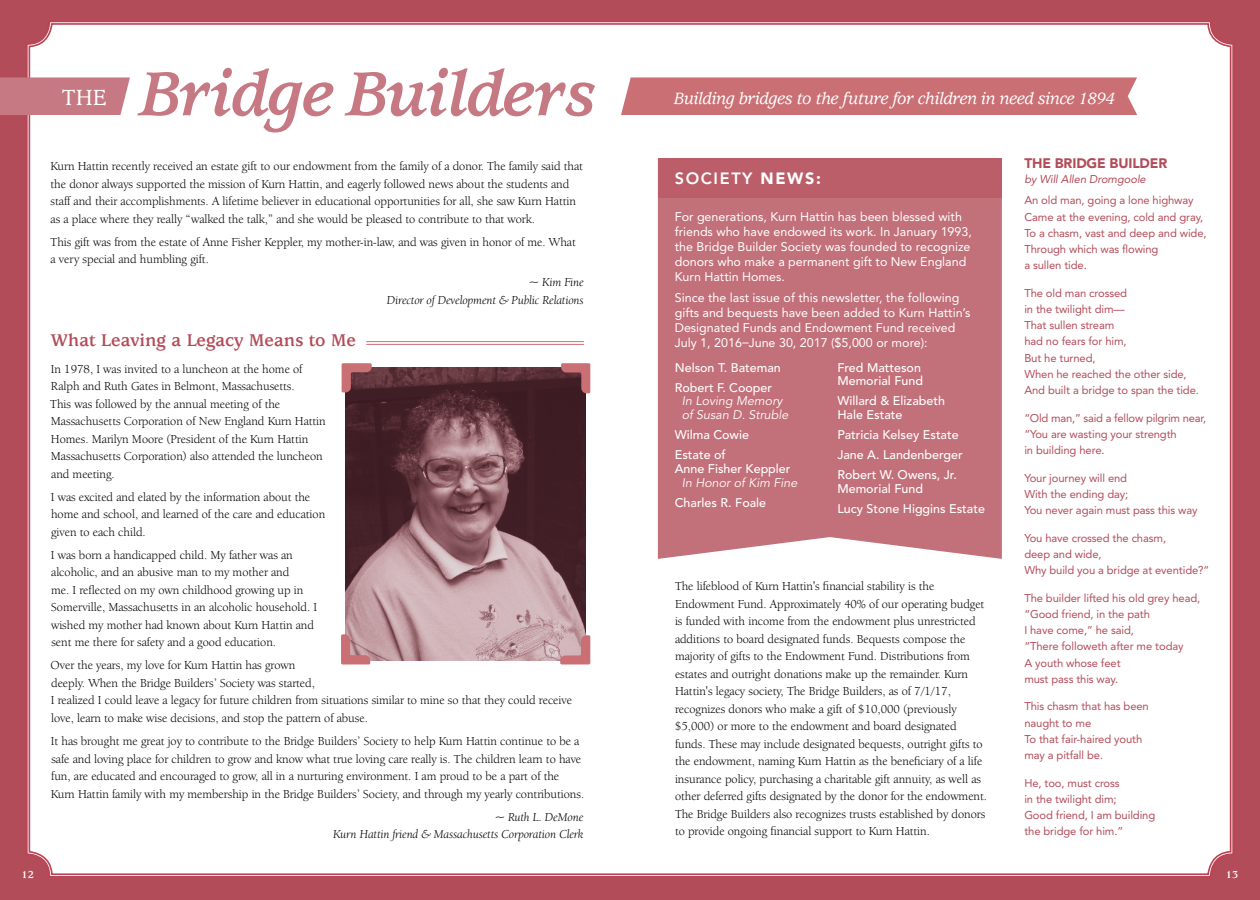
<style>
.page{position:relative;width:1260px;height:900px;background:#b34c59}
.page>*{position:absolute;margin:0;border:0;box-sizing:border-box;transform-origin:0 0}
.t1{font:500 24.25px "AT Usherwood";color:#fff}
.t2{font:700 18.75px "AT Usherwood";color:#b34c59}
.t3{font:italic 500 18px "AT Usherwood";letter-spacing:-.02em;color:#fff}
.t4{font:800 16.25px "Avenir";letter-spacing:.1em;color:#fff}
.t5{font:900 13.75px "Avenir";letter-spacing:-.01em;color:#b34c59}
.t6{font:12.5px/17.5px "Berkeley Oldstyle IT Cby BT";color:#000}
.t7{font:12.5px/15px "Avenir";color:#fff}
.t8{font:500 12.5px/20px "Avenir";color:#fff}
.t9{font:italic 12.5px/17.5px "Berkeley Oldstyle IT Cby BT";color:#000;text-align:right}
.t10{font:italic 12.5px/13.8px "Avenir";color:#fff}
.t11{font:11.25px/16.2px "Avenir";letter-spacing:-.01em;color:#b34c59}
.t12{font:italic 11.25px "Avenir";letter-spacing:-.01em;color:#b34c59}
.t13{font:700 11.25px "AT Usherwood";color:#fff}
.s1{font-weight:900}
</style>
<div class="page">
<div style="left:27px;top:22px;width:1206px;height:854px;background:#fff"></div>
<div style="left:621px;top:77px;width:516px;height:38px;background:#ca6f73"></div>
<div style="left:0;top:77px;width:130px;height:38px;background:#c67982"></div>
<svg style="left:137px;top:68px;width:458px;height:65px;background:#efdbdd"></svg>
<hr style="left:366px;top:341px;width:218px;height:1px;background:#ca6f73">
<hr style="left:366px;top:344px;width:218px;height:1px;background:#ca6f73">
<div style="left:658px;top:198px;width:344px;height:361px;background:#c2707a"></div>
<div style="left:658px;top:159px;width:344px;height:39px;background:#bb5e69"></div>
<img style="left:345px;top:367px;width:241px;height:293px">
<svg style="left:342px;top:363px;width:30px;height:29px"></svg>
<svg style="left:560px;top:635px;width:30px;height:29px"></svg>
<svg style="left:561px;top:363px;width:29px;height:30px"></svg>
<svg style="left:341px;top:634px;width:29px;height:30px"></svg>
<h1 class="t1" style="left:61px;top:84px;width:46px">THE</h1>
<p class="t13" style="left:22px;top:868px;width:14px">12</p>
<p class="t6" style="left:51px;top:157px;width:534px">Kurn Hattin recently received an estate gift to our endowment from the family of a donor. The family said that the donor always supported the mission of Kurn Hattin, and eagerly followed news about the students and staff and their accomplishments. A lifetime believer in educational opportunities for all, she saw Kurn Hattin as a place where they really “walked the talk,” and she would be pleased to contribute to that work.</p>
<p class="t6" style="left:51px;top:233px;width:527px">This gift was from the estate of Anne Fisher Keppler, my mother-in-law, and was given in honor of me. What a very special and humbling gift.</p>
<p class="t9" style="left:387px;top:274px;width:199px">~ Kim Fine<br>Director of Development &amp; Public Relations</p>
<h2 class="t2" style="left:51px;top:330px;width:307px">What Leaving a Legacy Means to Me</h2>
<p class="t6" style="left:50px;top:360px;width:277px">In 1978, I was invited to a luncheon at the home of Ralph and Ruth Gates in Belmont, Massachusetts.<br>This was followed by the annual meeting of the Massachusetts Corporation of New England Kurn Hattin Homes. Marilyn Moore (President of the Kurn Hattin Massachusetts Corporation) also attended the luncheon and meeting.</p>
<p class="t6" style="left:51px;top:488px;width:276px">I was excited and elated by the information about the home and school, and learned of the care and education given to each child.</p>
<p class="t6" style="left:51px;top:546px;width:268px">I was born a handicapped child. My father was an alcoholic, and an abusive man to my mother and<br>me. I reflected on my own childhood growing up in Somerville, Massachusetts in an alcoholic household. I wished my mother had known about Kurn Hattin and sent me there for safety and a good education.</p>
<p class="t6" style="left:51px;top:657px;width:523px">Over the years, my love for Kurn Hattin has grown<br>deeply. When the Bridge Builders’ Society was started,<br>I realized I could leave a legacy for future children from situations similar to mine so that they could receive love, learn to make wise decisions, and stop the pattern of abuse.</p>
<p class="t6" style="left:51px;top:732px;width:535px">It has brought me great joy to contribute to the Bridge Builders’ Society to help Kurn Hattin continue to be a safe and loving place for children to grow and know what true loving care really is. The children learn to have fun, are educated and encouraged to grow, all in a nurturing environment. I am proud to be a part of the Kurn Hattin family with my membership in the Bridge Builders’ Society, and through my yearly contributions.</p>
<p class="t9" style="left:333px;top:808px;width:252px">~ Ruth L. DeMone<br>Kurn Hattin friend &amp; Massachusetts Corporation Clerk</p>
<h3 class="t3" style="left:674px;top:89px;width:442px">Building bridges to the future for children in need since 1894</h3>
<h3 class="t4" style="left:675px;top:169px;width:148px">SOCIETY <span class="s1">NEWS:</span></h3>
<p class="t7" style="left:675px;top:209px;width:299px">For generations, Kurn Hattin has been blessed with friends who have endowed its work. In January 1993, the Bridge Builder Society was founded to recognize donors who make a permanent gift to New England Kurn Hattin Homes.</p>
<p class="t7" style="left:675px;top:290px;width:297px">Since the last issue of this newsletter, the following gifts and bequests have been added to Kurn Hattin’s Designated Funds and Endowment Fund received July 1, 2016–June 30, 2017 ($5,000 or more):</p>
<p class="t8" style="left:675px;top:358px;width:108px">Nelson T. Bateman<br>Robert F. Cooper</p>
<p class="t10" style="left:682px;top:395px;width:108px">In Loving Memory of Susan D. Struble</p>
<p class="t8" style="left:675px;top:425px;width:76px">Wilma Cowie<br>Estate of</p>
<p class="t8" style="left:675px;top:459px;width:117px">Anne Fisher Keppler</p>
<p class="t10" style="left:682px;top:476px;width:117px">In Honor of Kim Fine</p>
<p class="t8" style="left:675px;top:493px;width:93px">Charles R. Foale</p>
<p class="t8" style="left:837px;top:361px;width:87px;line-height:13.8px">Fred Matteson<br>Memorial Fund</p>
<p class="t8" style="left:837px;top:394px;width:109px;line-height:13.8px">Willard &amp; Elizabeth<br>Hale Estate</p>
<p class="t8" style="left:837px;top:425px;width:127px">Patricia Kelsey Estate<br>Jane A. Landenberger<br>Robert W. Owens, Jr.</p>
<p class="t8" style="left:837px;top:479px;width:149px">Memorial Fund<br>Lucy Stone Higgins Estate</p>
<p class="t6" style="left:675px;top:577px;width:314px">The lifeblood of Kurn Hattin's financial stability is the Endowment Fund. Approximately 40% of our operating budget is funded with income from the endowment plus unrestricted additions to board designated funds. Bequests compose the majority of gifts to the Endowment Fund. Distributions from estates and outright donations make up the remainder. Kurn Hattin's legacy society, The Bridge Builders, as of 7/1/17, recognizes donors who make a gift of $10,000 (previously $5,000) or more to the endowment and board designated funds. These may include designated bequests, outright gifts to the endowment, naming Kurn Hattin as the beneficiary of a life insurance policy, purchasing a charitable gift annuity, as well as other deferred gifts designated by the donor for the endowment.<br>The Bridge Builders also recognizes trusts established by donors to provide ongoing financial support to Kurn Hattin.</p>
<p class="t5" style="left:1024px;top:155px;width:145px">THE BRIDGE BUILDER</p>
<p class="t12" style="left:1024px;top:172px;width:123px">by Will Allen Dromgoole</p>
<p class="t11" style="left:1024px;top:192px;width:184px">An old man, going a lone highway<br>Came at the evening, cold and gray,<br>To a chasm, vast and deep and wide,<br>Through which was flowing<br>a sullen tide.</p>
<p class="t11" style="left:1024px;top:285px;width:176px">The old man crossed<br>in the twilight dim—<br>That sullen stream<br>had no fears for him,<br>But he turned,<br>When he reached the other side,<br>And built a bridge to span the tide.</p>
<p class="t11" style="left:1024px;top:410px;width:183px">“Old man,” said a fellow pilgrim near, “You are wasting your strength<br>in building here.</p>
<p class="t11" style="left:1024px;top:470px;width:175px">Your journey will end<br>With the ending day;<br>You never again must pass this way</p>
<p class="t11" style="left:1024px;top:530px;width:187px">You have crossed the chasm,<br>deep and wide,<br>Why build you a bridge at eventide?”</p>
<p class="t11" style="left:1024px;top:590px;width:177px">The builder lifted his old grey head, “Good friend, in the path<br>I have come,” he said,<br>“There followeth after me today<br>A youth whose feet<br>must pass this way.</p>
<p class="t11" style="left:1024px;top:698px;width:126px">This chasm that has been naught to me<br>To that fair-haired youth may a pitfall be.</p>
<p class="t11" style="left:1024px;top:775px;width:132px">He, too, must cross<br>in the twilight dim;<br>Good friend, I am building the bridge for him.”</p>
<p class="t13" style="left:1226px;top:869px;width:14px">13</p>
</div>
